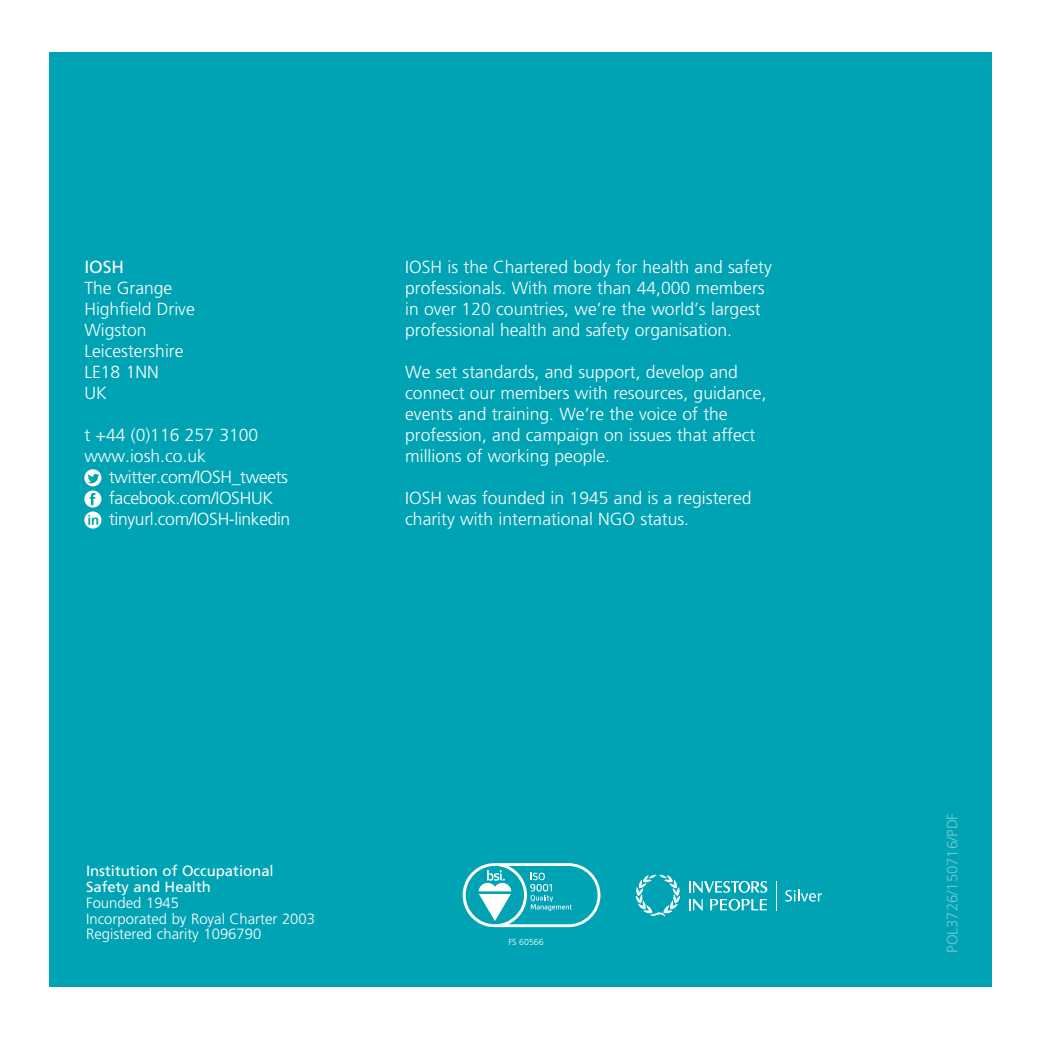
<style>
.page{position:relative;width:1042px;height:1042px;background:#fff}
.page>*{position:absolute;margin:0;border:0;box-sizing:border-box;transform-origin:0 0}
.Body_copy_10_12_Fr45{font:300 17.5px/21px "Frutiger";color:#fff}
.bullet_copy_10_12_Fr{font:300 17.5px "Frutiger";letter-spacing:-.02em;color:#fff}
.t1{font:17.5px "Frutiger";color:#fff}
.t2{font:300 14.88px "Frutiger";color:#fff}
.t3{font:14.88px/15.8px "Frutiger";color:#fff}
.Plain_body{font:300 14.88px "Frutiger";color:#72c9d4}
.Body_copy{font:300 8.75px "Frutiger";color:#fff}
</style>
<div class="page">
<div style="left:50px;top:53px;width:942px;height:934px;background:#00a3b3"></div>
<svg style="left:84px;top:469px;width:17px;height:59px"></svg>
<svg style="left:463px;top:863px;width:137px;height:64px"></svg>
<svg style="left:689px;top:899px;width:14px;height:11px"></svg>
<svg style="left:710px;top:899px;width:57px;height:11px"></svg>
<svg style="left:635px;top:875px;width:46px;height:42px"></svg>
<svg style="left:689px;top:881px;width:79px;height:12px"></svg>
<svg style="left:776px;top:881px;width:1px;height:29px"></svg>
<svg style="left:785px;top:889px;width:37px;height:12px"></svg>
<p class="t1" style="left:84px;top:257px;width:41px">IOSH</p>
<p class="Body_copy_10_12_Fr45" style="left:84px;top:278px;width:90px">The Grange</p>
<p class="Body_copy_10_12_Fr45" style="left:84px;top:299px;width:112px">Highfield Drive</p>
<p class="Body_copy_10_12_Fr45" style="left:84px;top:320px;width:64px">Wigston</p>
<p class="Body_copy_10_12_Fr45" style="left:84px;top:341px;width:101px">Leicestershire</p>
<p class="Body_copy_10_12_Fr45" style="left:84px;top:362px;width:76px">LE18 1NN</p>
<p class="Body_copy_10_12_Fr45" style="left:84px;top:383px;width:24px">UK</p>
<p class="Body_copy_10_12_Fr45" style="left:84px;top:425px;width:175px">t +44 (0)116 257 3100</p>
<p class="Body_copy_10_12_Fr45" style="left:84px;top:446px;width:123px">www.iosh.co.uk</p>
<p class="bullet_copy_10_12_Fr" style="left:109px;top:467px;width:180px">twitter.com/IOSH_tweets</p>
<p class="bullet_copy_10_12_Fr" style="left:109px;top:488px;width:165px">facebook.com/IOSHUK</p>
<p class="bullet_copy_10_12_Fr" style="left:109px;top:509px;width:183px">tinyurl.com/IOSH-linkedin</p>
<p class="Body_copy_10_12_Fr45" style="left:405px;top:257px;width:368px">IOSH is the Chartered body for health and safety professionals. With more than 44,000 members in over 120 countries, we’re the world’s largest professional health and safety organisation.</p>
<p class="Body_copy_10_12_Fr45" style="left:405px;top:362px;width:363px">We set standards, and support, develop and connect our members with resources, guidance, events and training. We’re the voice of the profession, and campaign on issues that affect millions of working people.</p>
<p class="Body_copy_10_12_Fr45" style="left:405px;top:488px;width:348px">IOSH was founded in 1945 and is a registered charity with international NGO status.</p>
<p class="t3" style="left:86px;top:863px;width:189px">Institution of Occupational<br>Safety and Health</p>
<p class="t2" style="left:86px;top:894px;width:95px">Founded 1945</p>
<p class="t2" style="left:86px;top:910px;width:230px">Incorporated by Royal Charter 2003</p>
<p class="t2" style="left:86px;top:926px;width:177px">Registered charity 1096790</p>
<p class="Body_copy" style="left:508px;top:937px;width:37px">FS 60566</p>
<p class="Plain_body" style="left:944px;top:952px;width:141px;rotate:-90deg">POL3726/150716/PDF</p>
</div>
